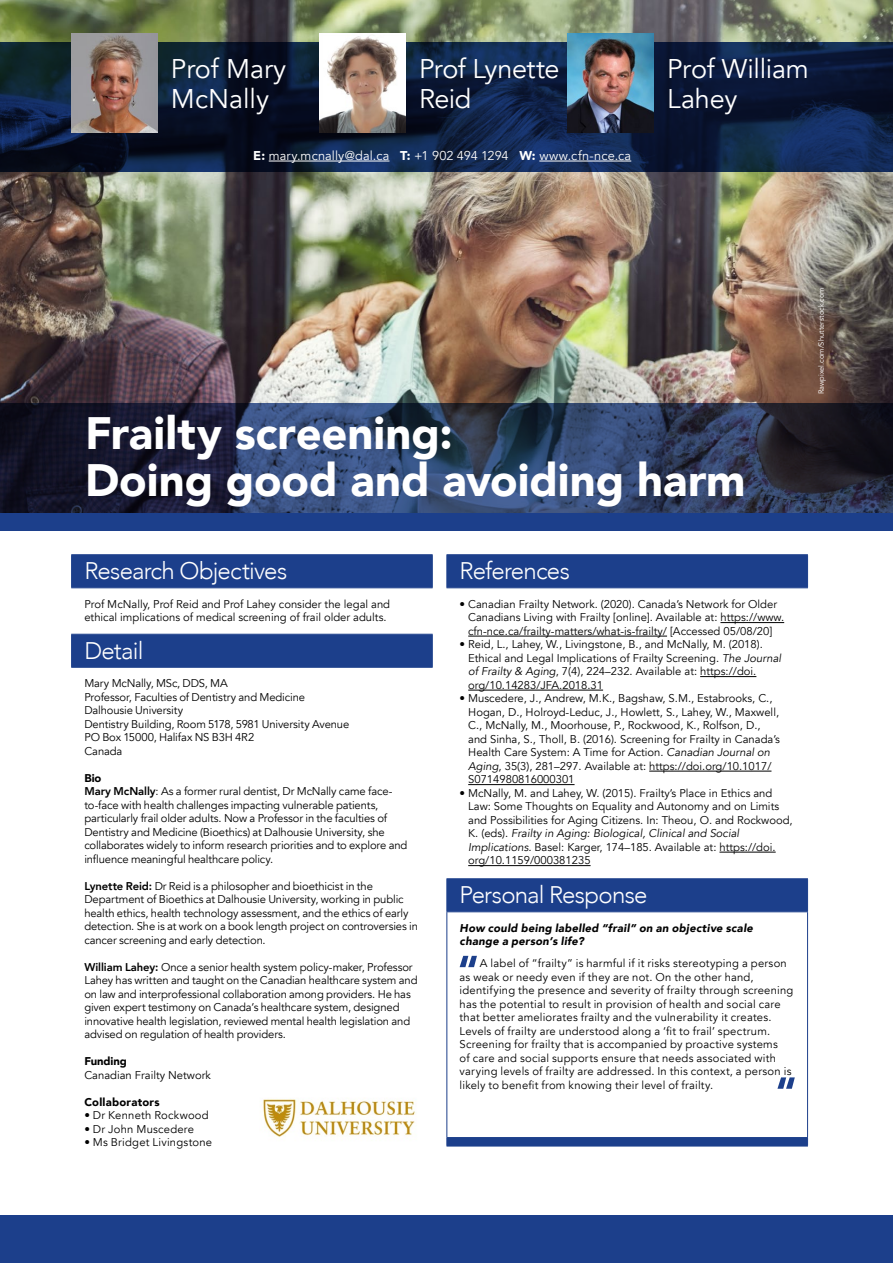
<style>
.page{position:relative;width:893px;height:1263px;background:#fff}
.page>*{position:absolute;margin:0;border:0;box-sizing:border-box;transform-origin:0 0}
.t1{font:900 45.3px/47.7px "Avenir";color:#fff}
.t2{font:27px/30px "Avenir";letter-spacing:-.005em;color:#fff}
.t3{font:300 24px "Avenir";letter-spacing:-.03em;color:#fff}
.t4{font:12.75px "Avenir";letter-spacing:.01em;color:#fff}
.t5{font:11.25px/13.5px "Avenir";color:#000}
.t6{font:11.25px/13.5px "Avenir";letter-spacing:.02em;color:#000}
.t7{font:italic 900 11.25px/13.5px "Avenir";letter-spacing:.02em;color:#000}
.t8{font:900 11.25px "Avenir";letter-spacing:.02em;color:#000}
.t9{font:900 11.25px "Avenir";letter-spacing:-.005em;color:#000}
.t10{font:7.5px "Avenir";color:#fff}
.s1{font-weight:900}
.s2{font-weight:800}
.s3{font-style:italic}
</style>
<div class="page">
<img style="left:0;top:0;width:893px;height:403px">
<svg style="left:0;top:43px;width:893px;height:129px;background:#0d1e3c"></svg>
<svg style="left:0;top:403px;width:893px;height:110px;background:#283452"></svg>
<div style="left:0;top:1216px;width:893px;height:47px;background:#1c3f8b"></div>
<div style="left:0;top:513px;width:893px;height:18px;background:#1c3f8b"></div>
<div style="left:72px;top:555px;width:360px;height:32px;background:#1c3f8b"></div>
<svg style="left:72px;top:588px;width:360px;height:79px"></svg>
<hr style="left:71px;top:555px;width:1px;height:32px;background:#1c3f8b">
<hr style="left:71px;top:554px;width:362px;height:1px;background:#1c3f8b">
<hr style="left:432px;top:555px;width:1px;height:32px;background:#1c3f8b">
<hr style="left:71px;top:587px;width:362px;height:1px;background:#1c3f8b">
<hr style="left:71px;top:635px;width:1px;height:32px;background:#1c3f8b">
<hr style="left:71px;top:634px;width:362px;height:1px;background:#1c3f8b">
<hr style="left:432px;top:635px;width:1px;height:32px;background:#1c3f8b">
<hr style="left:71px;top:667px;width:362px;height:1px;background:#1c3f8b">
<div style="left:447px;top:555px;width:360px;height:591px;background:#1c3f8b"></div>
<svg style="left:447px;top:588px;width:360px;height:549px"></svg>
<hr style="left:446px;top:555px;width:1px;height:32px;background:#1c3f8b">
<hr style="left:446px;top:554px;width:362px;height:1px;background:#1c3f8b">
<hr style="left:807px;top:555px;width:1px;height:32px;background:#1c3f8b">
<hr style="left:446px;top:587px;width:362px;height:1px;background:#1c3f8b">
<hr style="left:446px;top:879px;width:1px;height:32px;background:#1c3f8b">
<hr style="left:446px;top:878px;width:362px;height:1px;background:#1c3f8b">
<hr style="left:807px;top:879px;width:1px;height:32px;background:#1c3f8b">
<hr style="left:446px;top:912px;width:1px;height:225px;background:#1c3f8b">
<hr style="left:446px;top:911px;width:362px;height:1px;background:#1c3f8b">
<hr style="left:807px;top:912px;width:1px;height:225px;background:#1c3f8b">
<hr style="left:446px;top:1137px;width:362px;height:1px;background:#1c3f8b">
<hr style="left:446px;top:1146px;width:362px;height:1px;background:#1c3f8b">
<hr style="left:720px;top:622px;width:64px;height:1px;background:#000">
<hr style="left:468px;top:636px;width:199px;height:1px;background:#000">
<hr style="left:700px;top:676px;width:56px;height:1px;background:#000">
<hr style="left:468px;top:690px;width:135px;height:1px;background:#000">
<hr style="left:649px;top:771px;width:122px;height:1px;background:#000">
<hr style="left:468px;top:784px;width:107px;height:1px;background:#000">
<hr style="left:719px;top:852px;width:57px;height:1px;background:#000">
<hr style="left:468px;top:865px;width:123px;height:1px;background:#000">
<svg style="left:460px;top:956px;width:17px;height:11px"></svg>
<svg style="left:777px;top:1077px;width:18px;height:12px"></svg>
<img style="left:263px;top:1099px;width:153px;height:38px">
<hr style="left:269px;top:161px;width:120px;height:1px;background:#fff">
<hr style="left:539px;top:161px;width:92px;height:1px;background:#fff">
<img style="left:71px;top:34px;width:86px;height:99px">
<img style="left:319px;top:34px;width:86px;height:99px">
<img style="left:567px;top:34px;width:86px;height:99px">
<h2 class="t2" style="left:171px;top:54px;width:117px">Prof Mary<br>McNally</h2>
<h2 class="t2" style="left:419px;top:54px;width:142px">Prof Lynette<br>Reid</h2>
<h2 class="t2" style="left:667px;top:54px;width:143px">Prof William<br>Lahey</h2>
<p class="t4" style="left:253px;top:148px;width:380px"><span class="s1">E:</span> mary.mcnally@dal.ca <span class="s1">T:</span> +1 902 494 1294 <span class="s1">W:</span> www.cfn-nce.ca</p>
<h1 class="t1" style="left:85px;top:408px;width:662px">Frailty screening:<br>Doing good and avoiding harm</h1>
<h3 class="t3" style="left:84px;top:557px;width:204px">Research Objectives</h3>
<p class="t5" style="left:84px;top:597px;width:307px">Prof McNally, Prof Reid and Prof Lahey consider the legal and ethical implications of medical screening of frail older adults.</p>
<h3 class="t3" style="left:84px;top:636px;width:61px">Detail</h3>
<p class="t5" style="left:84px;top:677px;width:266px">Mary McNally, MSc, DDS, MA<br>Professor, Faculties of Dentistry and Medicine<br>Dalhousie University<br>Dentistry Building, Room 5178, 5981 University Avenue<br>PO Box 15000, Halifax NS B3H 4R2<br>Canada</p>
<p class="t5" style="left:84px;top:771px;width:325px"><span class="s1">Bio<br></span><span class="s2">Mary McNally</span>: As a former rural dentist, Dr McNally came face&shy;to-face with health challenges impacting vulnerable patients, particularly frail older adults. Now a Professor in the faculties of Dentistry and Medicine (Bioethics) at Dalhousie University, she collaborates widely to inform research priorities and to explore and influence meaningful healthcare policy.</p>
<p class="t5" style="left:84px;top:879px;width:335px"><span class="s2">Lynette Reid:</span> Dr Reid is a philosopher and bioethicist in the Department of Bioethics at Dalhousie University, working in public health ethics, health technology assessment, and the ethics of early detection. She is at work on a book length project on controversies in cancer screening and early detection.</p>
<p class="t5" style="left:84px;top:960px;width:335px"><span class="s2">William Lahey:</span> Once a senior health system policy-maker, Professor Lahey has written and taught on the Canadian healthcare system and on law and interprofessional collaboration among providers. He has given expert testimony on Canada’s healthcare system, designed innovative health legislation, reviewed mental health legislation and advised on regulation of health providers.</p>
<p class="t9" style="left:84px;top:1051px;width:44px">Funding</p>
<p class="t5" style="left:84px;top:1068px;width:128px">Canadian Frailty Network</p>
<p class="t8" style="left:84px;top:1092px;width:77px">Collaborators</p>
<p class="t6" style="left:84px;top:1109px;width:126px">• Dr Kenneth Rockwood</p>
<p class="t6" style="left:84px;top:1122px;width:111px">• Dr John Muscedere</p>
<p class="t6" style="left:84px;top:1136px;width:129px">• Ms Bridget Livingstone</p>
<h3 class="t3" style="left:460px;top:557px;width:112px">References</h3>
<p class="t5" style="left:468px;top:597px;width:317px;text-indent:-9px">• Canadian Frailty Network. (2020). Canada’s Network for Older<br>Canadians Living with Frailty [online]. Available at: https://www. cfn-nce.ca/frailty-matters/what-is-frailty/ [Accessed 05/08/20]</p>
<p class="t5" style="left:468px;top:638px;width:314px;text-indent:-9px">• Reid, L., Lahey, W., Livingstone, B., and McNally, M. (2018).<br>Ethical and Legal Implications of Frailty Screening. <span class="s3">The Journal of Frailty &amp; Aging</span>, 7(4), 224–232. Available at: https://doi. org/10.14283/JFA.2018.31</p>
<p class="t5" style="left:468px;top:692px;width:313px;text-indent:-9px">• Muscedere, J., Andrew, M.K., Bagshaw, S.M., Estabrooks, C., Hogan, D., Holroyd-Leduc, J., Howlett, S., Lahey, W., Maxwell, C., McNally, M., Moorhouse, P., Rockwood, K., Rolfson, D., and Sinha, S., Tholl, B. (2016). Screening for Frailty in Canada’s Health Care System: A Time for Action. <span class="s3">Canadian Journal on Aging</span>, 35(3), 281–297. Available at: https://doi.org/10.1017/ S0714980816000301</p>
<p class="t5" style="left:468px;top:786px;width:326px;text-indent:-9px">• McNally, M. and Lahey, W. (2015). Frailty’s Place in Ethics and Law: Some Thoughts on Equality and Autonomy and on Limits and Possibilities for Aging Citizens. In: Theou, O. and Rockwood, K. (eds). <span class="s3">Frailty in Aging: Biological, Clinical and Social Implications.</span> Basel: Karger, 174–185. Available at: https://doi. org/10.1159/000381235</p>
<h3 class="t3" style="left:460px;top:881px;width:189px">Personal Response</h3>
<p class="t7" style="left:460px;top:921px;width:295px">How could being labelled “frail” on an objective scale change a person’s life?</p>
<p class="t6" style="left:460px;top:957px;width:335px;text-indent:20px">A label of “frailty” is harmful if it risks stereotyping a person as weak or needy even if they are not. On the other hand, identifying the presence and severity of frailty through screening has the potential to result in provision of health and social care that better ameliorates frailty and the vulnerability it creates.<br>Levels of frailty are understood along a ‘fit to frail’ spectrum.<br>Screening for frailty that is accompanied by proactive systems<br>of care and social supports ensure that needs associated with varying levels of frailty are addressed. In this context, a person is likely to benefit from knowing their level of frailty.</p>
<p class="t10" style="left:817px;top:394px;width:109px;rotate:-90deg">Rawpixel.com/Shutterstock.com</p>
</div>
